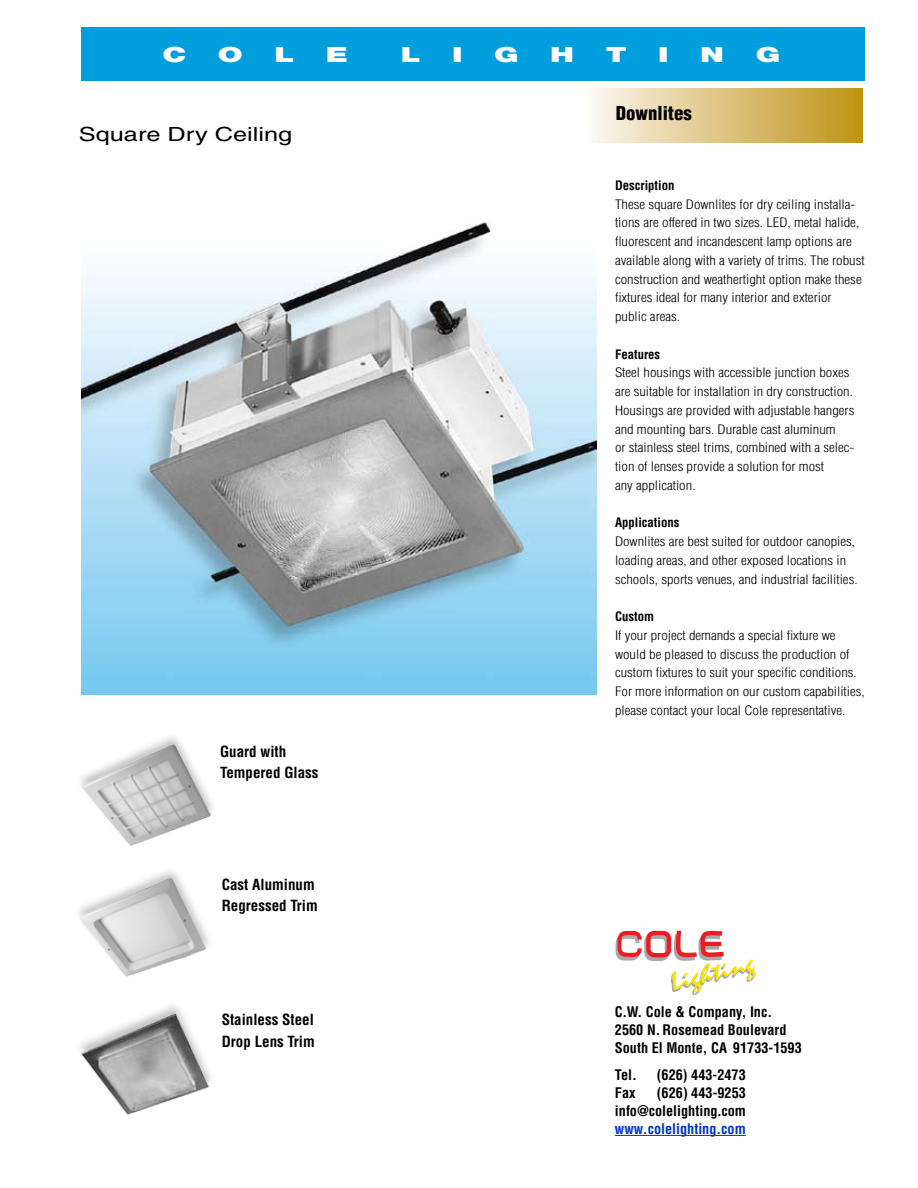
<style>
.page{position:relative;width:918px;height:1188px;background:#fff}
.page>*{position:absolute;margin:0;border:0;box-sizing:border-box;transform-origin:0 0}
.t1{font:900 21px "Helvetica Neue";color:#fff;scale:1.5 1}
.t2{font:19.5px "Helvetica";color:#000;scale:1.3 1}
.t3{font:900 condensed 18.75px "Helvetica";color:#000}
.t4{font:700 condensed 15px/21.8px "Helvetica";color:#000}
.t5{font:700 condensed 14.25px/18px "Helvetica";color:#000}
.t6{font:700 condensed 14.25px "Helvetica";color:#0032c8}
.t7{font:300 condensed 12.75px/18.8px "Helvetica";color:#000;scale:1.15 1}
.t8{font:700 condensed 12.75px "Helvetica";color:#000}
</style>
<div class="page">
<div style="left:585px;top:89px;width:278px;height:53px;background:linear-gradient(to right,#fef7f4,#be9212)"></div>
<img style="left:81px;top:222px;width:516px;height:472px">
<div style="left:81px;top:27px;width:784px;height:54px;background:#009edd"></div>
<img style="left:80px;top:1006px;width:131px;height:109px">
<img style="left:80px;top:737px;width:133px;height:109px">
<img style="left:79px;top:871px;width:130px;height:106px">
<hr style="left:615px;top:1135px;width:131px;height:1px;background:#0032c8">
<svg style="left:615px;top:930px;width:141px;height:65px"></svg>
<h1 class="t1" style="left:162px;top:42px;width:17px">C</h1>
<h1 class="t1" style="left:218px;top:42px;width:18px">O</h1>
<h1 class="t1" style="left:274px;top:42px;width:15px">L</h1>
<h1 class="t1" style="left:326px;top:42px;width:16px">E</h1>
<h1 class="t1" style="left:401px;top:42px;width:15px">L</h1>
<h1 class="t1" style="left:452px;top:42px;width:8px">I</h1>
<h1 class="t1" style="left:494px;top:42px;width:18px">G</h1>
<h1 class="t1" style="left:550px;top:42px;width:17px">H</h1>
<h1 class="t1" style="left:606px;top:42px;width:16px">T</h1>
<h1 class="t1" style="left:658px;top:42px;width:8px">I</h1>
<h1 class="t1" style="left:700px;top:42px;width:17px">N</h1>
<h1 class="t1" style="left:756px;top:42px;width:18px">G</h1>
<h2 class="t2" style="left:79px;top:123px;width:166px">Square Dry Ceiling</h2>
<p class="t4" style="left:220px;top:740px;width:100px">Guard with<br>Tempered Glass</p>
<p class="t4" style="left:222px;top:873px;width:97px">Cast Aluminum<br>Regressed Trim</p>
<h3 class="t3" style="left:616px;top:101px;width:78px">Downlites</h3>
<p class="t8" style="left:615px;top:177px;width:61px">Description</p>
<p class="t7" style="left:615px;top:195px;width:219px">These square Downlites for dry ceiling installa&shy;tions are offered in two sizes. LED, metal halide, fluorescent and incandescent lamp options are available along with a variety of trims. The robust construction and weathertight option make these fixtures ideal for many interior and exterior public areas.</p>
<p class="t8" style="left:615px;top:346px;width:47px">Features</p>
<p class="t7" style="left:615px;top:363px;width:210px">Steel housings with accessible junction boxes are suitable for installation in dry construction.<br>Housings are provided with adjustable hangers and mounting bars. Durable cast aluminum<br>or stainless steel trims, combined with a selec&shy;tion of lenses provide a solution for most<br>any application.</p>
<p class="t8" style="left:615px;top:515px;width:66px">Applications</p>
<p class="t7" style="left:615px;top:532px;width:212px">Downlites are best suited for outdoor canopies, loading areas, and other exposed locations in schools, sports venues, and industrial facilities.</p>
<p class="t8" style="left:615px;top:608px;width:40px">Custom</p>
<p class="t7" style="left:615px;top:626px;width:219px">If your project demands a special fixture we would be pleased to discuss the production of custom fixtures to suit your specific conditions.<br>For more information on our custom capabilities, please contact your local Cole representative.</p>
<p class="t4" style="left:222px;top:1009px;width:95px">Stainless Steel<br>Drop Lens Trim</p>
<p class="t5" style="left:615px;top:1003px;width:188px">C.W. Cole &amp; Company, Inc.<br>2560 N. Rosemead Boulevard<br>South El Monte, CA 91733-1593</p>
<p class="t5" style="left:615px;top:1066px;width:23px">Tel.</p>
<p class="t5" style="left:657px;top:1066px;width:91px">(626) 443-2473</p>
<p class="t5" style="left:615px;top:1084px;width:22px">Fax</p>
<p class="t5" style="left:615px;top:1084px;width:133px;text-align:right">(626) 443-9253 info@colelighting.com</p>
<p class="t6" style="left:615px;top:1120px;width:132px">www.colelighting.com</p>
</div>
